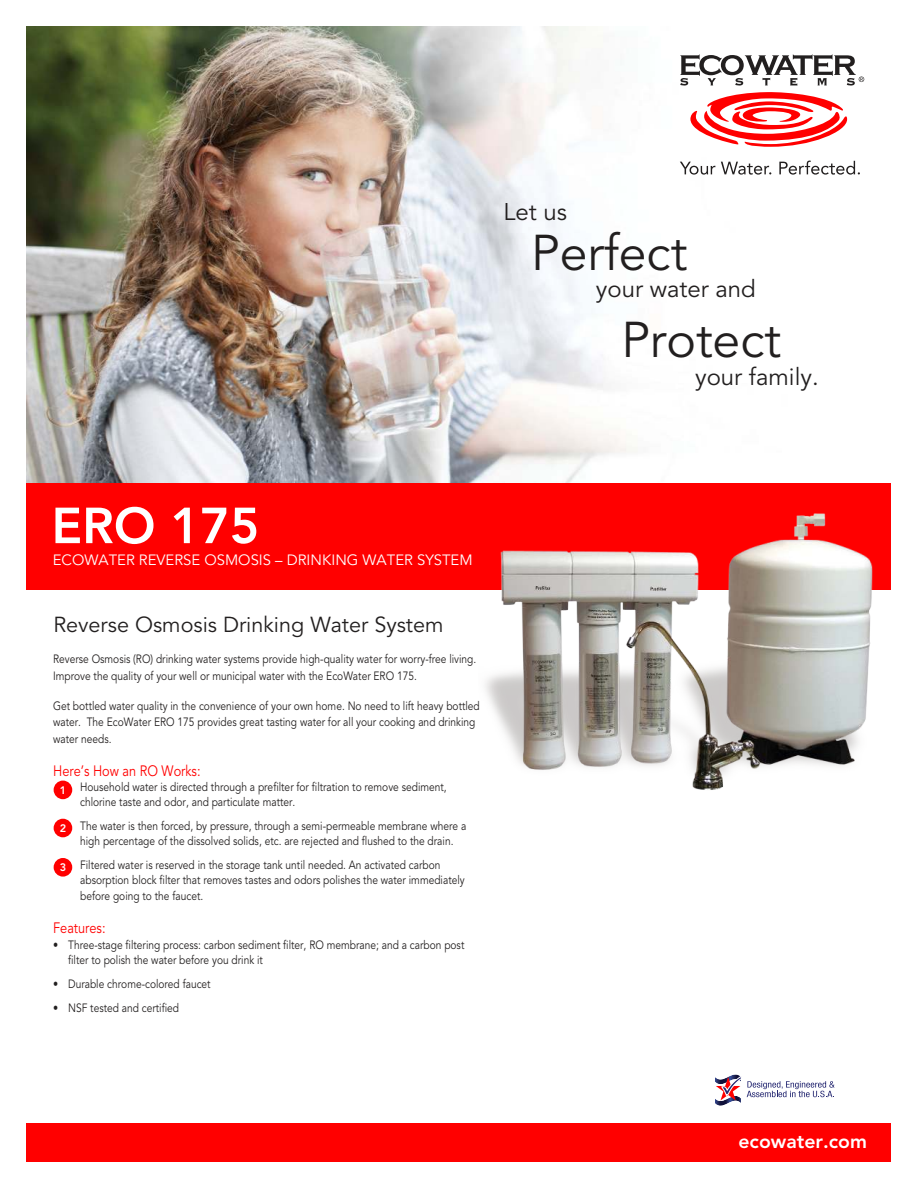
<style>
.page{position:relative;width:917px;height:1187px;background:#fff}
.page>*{position:absolute;margin:0;border:0;box-sizing:border-box;transform-origin:0 0}
.t1{font:800 50.1px "Avenir";color:#fff}
.t2{font:49.8px "Avenir";color:#221f1f}
.t3{font:24px "Avenir";color:#221f1f}
.t4{font:21.6px "Avenir";color:#221f1f}
.t5{font:800 19.35px "Avenir";color:#fff}
.t6{font:15px "Avenir";color:#f00;scale:.85 1}
.t7{font:14.85px "Avenir";color:#fff}
.t8{font:12px/15px "Avenir";color:#221f1f;scale:.85 1}
.t9{font:800 10.8px "Avenir";color:#fff}
</style>
<div class="page">
<img style="left:26px;top:26px;width:839px;height:457px">
<div style="left:26px;top:483px;width:864px;height:106px;background:#f00"></div>
<svg style="left:690px;top:92px;width:156px;height:55px"></svg>
<svg style="left:680px;top:54px;width:184px;height:32px"></svg>
<svg style="left:679px;top:162px;width:92px;height:12px"></svg>
<svg style="left:779px;top:160px;width:80px;height:14px"></svg>
<div style="left:26px;top:1122px;width:864px;height:39px;background:#f00"></div>
<img style="left:715px;top:1100px;width:25px;height:5px">
<svg style="left:715px;top:1075px;width:119px;height:25px"></svg>
<svg style="left:476px;top:177px;width:307px;height:152px"></svg>
<div style="left:54px;top:780px;width:18px;height:19px;background:#f00;border-radius:50%"></div>
<div style="left:54px;top:818px;width:18px;height:19px;background:#f00;border-radius:50%"></div>
<div style="left:54px;top:857px;width:18px;height:19px;background:#f00;border-radius:50%"></div>
<img style="left:478px;top:466px;width:410px;height:324px">
<h3 class="t3" style="left:503px;top:201px;width:65px">Let us</h3>
<h2 class="t2" style="left:531px;top:231px;width:157px">Perfect</h2>
<h3 class="t3" style="left:595px;top:279px;width:161px">your water and</h3>
<h2 class="t2" style="left:621px;top:319px;width:161px">Protect</h2>
<h3 class="t3" style="left:695px;top:366px;width:125px">your family.</h3>
<h1 class="t1" style="left:51px;top:505px;width:209px">ERO 175</h1>
<p class="t7" style="left:53px;top:553px;width:421px">ECOWATER REVERSE OSMOSIS – DRINKING WATER SYSTEM</p>
<h3 class="t4" style="left:53px;top:615px;width:391px">Reverse Osmosis Drinking Water System</h3>
<p class="t8" style="left:53px;top:652px;width:499px;line-height:16.5px">Reverse Osmosis (RO) drinking water systems provide high-quality water for worry-free living.<br>Improve the quality of your well or municipal water with the EcoWater ERO 175.</p>
<p class="t8" style="left:53px;top:698px;width:503px;line-height:16.5px">Get bottled water quality in the convenience of your own home. No need to lift heavy bottled water. The EcoWater ERO 175 provides great tasting water for all your cooking and drinking water needs.</p>
<p class="t6" style="left:53px;top:764px;width:175px">Here’s How an RO Works:</p>
<p class="t8" style="left:80px;top:780px;width:432px">Household water is directed through a prefilter for filtration to remove sediment, chlorine taste and odor, and particulate matter.</p>
<p class="t8" style="left:80px;top:819px;width:455px">The water is then forced, by pressure, through a semi-permeable membrane where a high percentage of the dissolved solids, etc. are rejected and flushed to the drain.</p>
<p class="t8" style="left:80px;top:858px;width:454px">Filtered water is reserved in the storage tank until needed. An activated carbon absorption block filter that removes tastes and odors polishes the water immediately</p>
<p class="t8" style="left:80px;top:889px;width:146px">before going to the faucet.</p>
<p class="t6" style="left:53px;top:921px;width:63px">Features:</p>
<p class="t8" style="left:68px;top:937px;width:467px;text-indent:-15px">• Three-stage filtering process: carbon sediment filter, RO membrane; and a carbon post filter to polish the water before you drink it</p>
<p class="t8" style="left:53px;top:976px;width:187px">• Durable chrome-colored faucet</p>
<p class="t8" style="left:53px;top:1000px;width:150px">• NSF tested and certified</p>
<p class="t9" style="left:60px;top:785px;width:8px">1</p>
<p class="t9" style="left:60px;top:823px;width:8px">2</p>
<p class="t9" style="left:60px;top:863px;width:8px">3</p>
<h3 class="t5" style="left:738px;top:1132px;width:130px">ecowater.com</h3>
</div>
